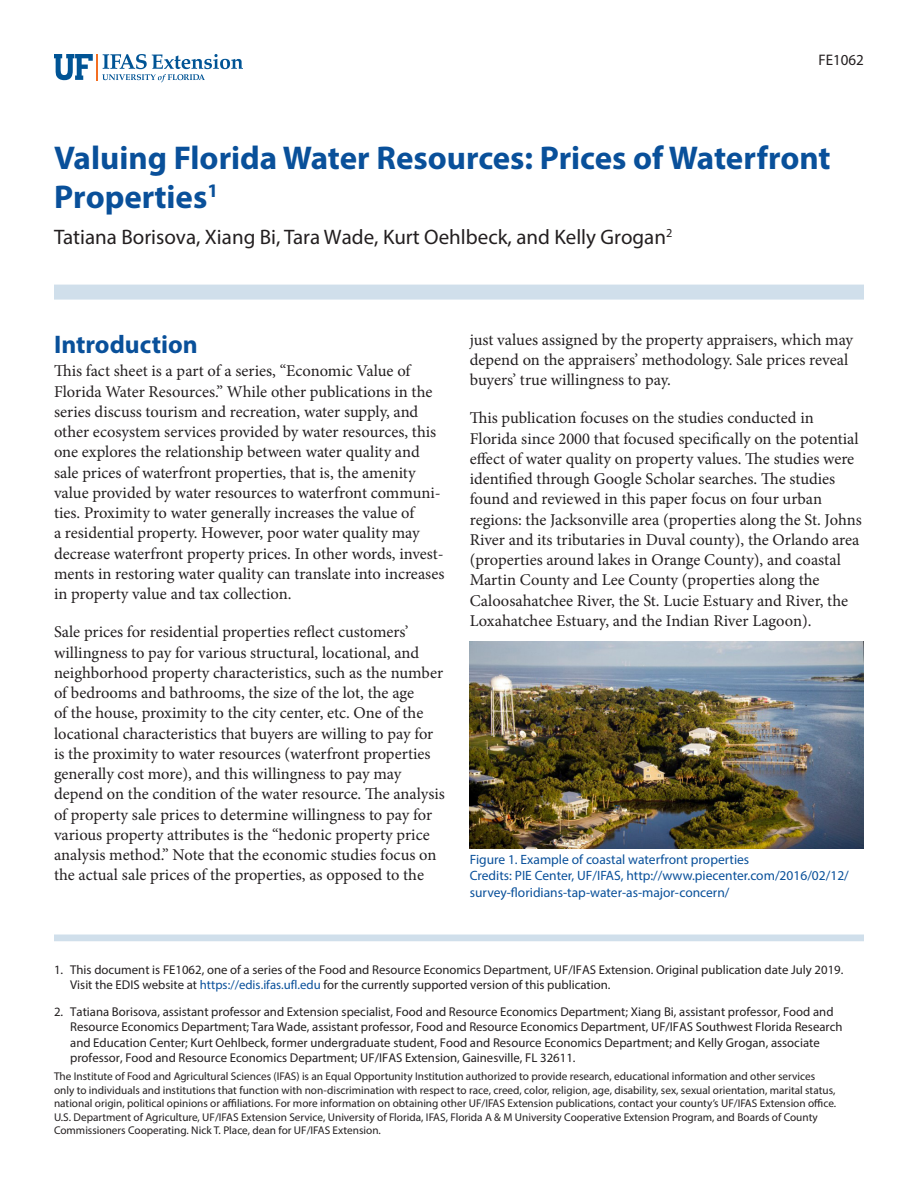
<style>
.page{position:relative;width:918px;height:1188px;background:#fff}
.page>*{position:absolute;margin:0;border:0;box-sizing:border-box;transform-origin:0 0}
.Author{font:700 33px/39.6px "Myriad Pro";color:#09509a}
.SectionHeading0{font:700 25.5px "Myriad Pro";color:#09509a}
.Author-2{font:21px "Myriad Pro";color:#231f20}
.Paragraph{font:16.5px/20.2px "Minion Pro";color:#231f20}
.PubNumber{font:15.3px "Myriad Pro";color:#231f20}
.FigureCaption{font:13.5px/16.5px "Myriad Pro";color:#09509a}
.t1{font:12.75px/15.3px "Myriad Pro";color:#231f20}
.Disclaimer{font:11.25px/13.5px "Myriad Pro";color:#231f20}
.s1{color:#09509a}
</style>
<div class="page">
<svg style="left:54px;top:54px;width:189px;height:28px"></svg>
<div style="left:54px;top:285px;width:810px;height:15px;background:#d0dfeb"></div>
<div style="left:54px;top:935px;width:810px;height:6px;background:#d0dfeb"></div>
<img style="left:470px;top:641px;width:394px;height:207px">
<p class="PubNumber" style="left:819px;top:51px;width:47px">FE1062</p>
<p class="Author" style="left:54px;top:137px;width:778px">Valuing Florida Water Resources: Prices of Waterfront<br>Properties<sup>1</sup></p>
<p class="Author-2" style="left:54px;top:224px;width:620px">Tatiana Borisova, Xiang Bi, Tara Wade, Kurt Oehlbeck, and Kelly Grogan<sup>2</sup></p>
<p class="SectionHeading0" style="left:54px;top:328px;width:145px">Introduction</p>
<p class="Paragraph" style="left:54px;top:361px;width:392px">This fact sheet is a part of a series, “Economic Value of Florida Water Resources.” While other publications in the series discuss tourism and recreation, water supply, and other ecosystem services provided by water resources, this one explores the relationship between water quality and sale prices of waterfront properties, that is, the amenity value provided by water resources to waterfront communi&shy;ties. Proximity to water generally increases the value of<br>a residential property. However, poor water quality may decrease waterfront property prices. In other words, invest&shy;ments in restoring water quality can translate into increases in property value and tax collection.</p>
<p class="Paragraph" style="left:54px;top:622px;width:392px">Sale prices for residential properties reflect customers’ willingness to pay for various structural, locational, and neighborhood property characteristics, such as the number of bedrooms and bathrooms, the size of the lot, the age<br>of the house, proximity to the city center, etc. One of the locational characteristics that buyers are willing to pay for is the proximity to water resources (waterfront properties generally cost more), and this willingness to pay may depend on the condition of the water resource. The analysis of property sale prices to determine willingness to pay for various property attributes is the “hedonic property price analysis method.” Note that the economic studies focus on the actual sale prices of the properties, as opposed to the</p>
<p class="Paragraph" style="left:470px;top:329px;width:385px">just values assigned by the property appraisers, which may depend on the appraisers’ methodology. Sale prices reveal buyers’ true willingness to pay.</p>
<p class="Paragraph" style="left:470px;top:408px;width:393px">This publication focuses on the studies conducted in Florida since 2000 that focused specifically on the potential effect of water quality on property values. The studies were identified through Google Scholar searches. The studies found and reviewed in this paper focus on four urban regions: the Jacksonville area (properties along the St. Johns River and its tributaries in Duval county), the Orlando area (properties around lakes in Orange County), and coastal Martin County and Lee County (properties along the Caloosahatchee River, the St. Lucie Estuary and River, the Loxahatchee Estuary, and the Indian River Lagoon).</p>
<p class="FigureCaption" style="left:470px;top:851px;width:281px">Figure 1. Example of coastal waterfront properties</p>
<p class="FigureCaption" style="left:470px;top:867px;width:381px">Credits: PIE Center, UF/IFAS, http://www.piecenter.com/2016/02/12/ survey-floridians-tap-water-as-major-concern/</p>
<p class="t1" style="left:70px;top:961px;width:775px;text-indent:-16px">1. This document is FE1062, one of a series of the Food and Resource Economics Department, UF/IFAS Extension. Original publication date July 2019.<br>Visit the EDIS website at <span class="s1">https://edis.ifas.ufl.edu</span> for the currently supported version of this publication.</p>
<p class="t1" style="left:70px;top:1004px;width:774px;text-indent:-16px">2. Tatiana Borisova, assistant professor and Extension specialist, Food and Resource Economics Department; Xiang Bi, assistant professor, Food and Resource Economics Department; Tara Wade, assistant professor, Food and Resource Economics Department, UF/IFAS Southwest Florida Research and Education Center; Kurt Oehlbeck, former undergraduate student, Food and Resource Economics Department; and Kelly Grogan, associate professor, Food and Resource Economics Department; UF/IFAS Extension, Gainesville, FL 32611.</p>
<p class="Disclaimer" style="left:54px;top:1069px;width:784px">The Institute of Food and Agricultural Sciences (IFAS) is an Equal Opportunity Institution authorized to provide research, educational information and other services only to individuals and institutions that function with non-discrimination with respect to race, creed, color, religion, age, disability, sex, sexual orientation, marital status, national origin, political opinions or affiliations. For more information on obtaining other UF/IFAS Extension publications, contact your county’s UF/IFAS Extension office.<br>U.S. Department of Agriculture, UF/IFAS Extension Service, University of Florida, IFAS, Florida A &amp; M University Cooperative Extension Program, and Boards of County Commissioners Cooperating. Nick T. Place, dean for UF/IFAS Extension.</p>
</div>
